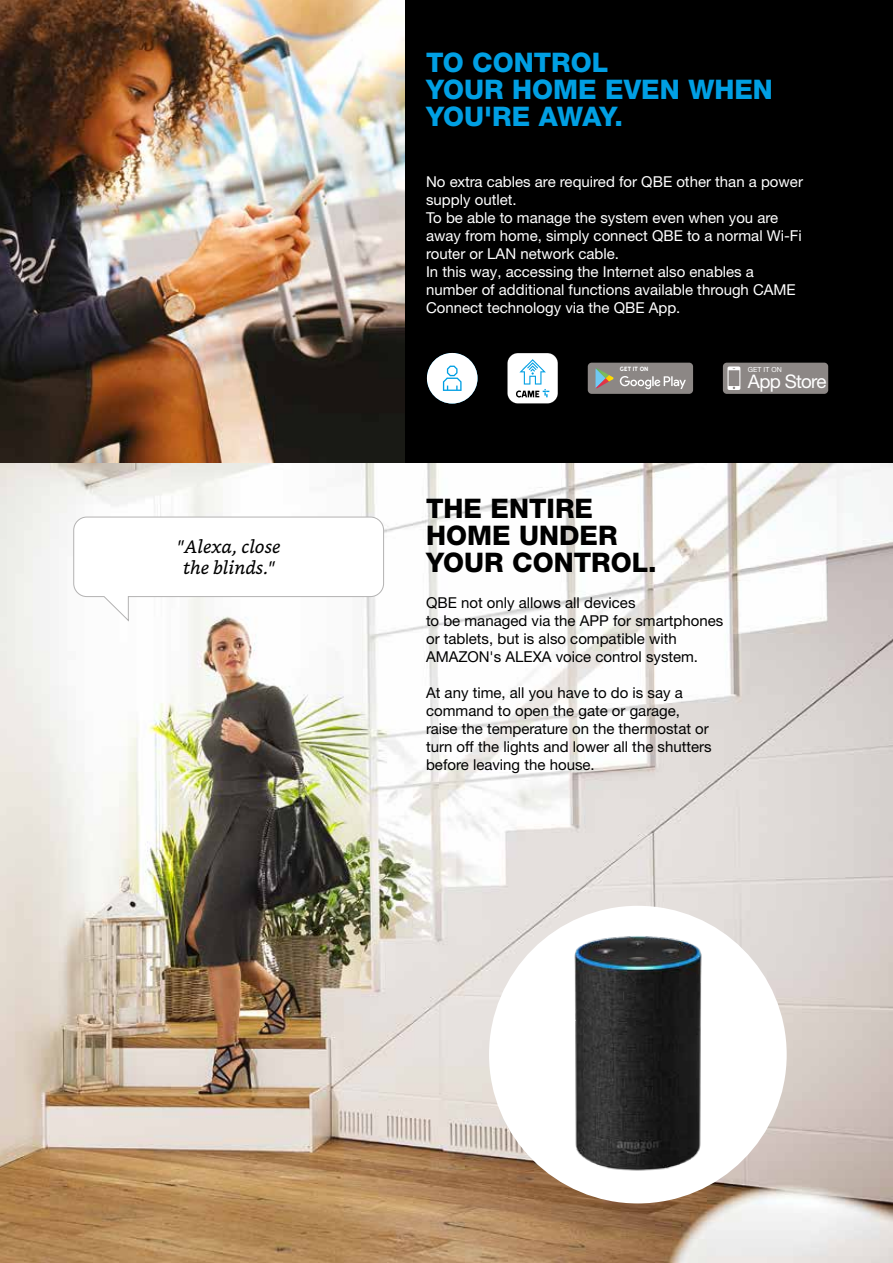
<style>
.page{position:relative;width:893px;height:1263px;background:#fff}
.page>*{position:absolute;margin:0;border:0;box-sizing:border-box;transform-origin:0 0}
.t1{font:800 27px/27px "Helvetica Neue LTW1 G";color:#009fe3}
.t2{font:800 27px/27px "Helvetica Neue LTW1 G";color:#000}
.t3{font:18.75px "Helvetica Neue LTW1 G";letter-spacing:-.04em;color:#fff}
.t4{font:italic 18px/21px "Bookerly";color:#000}
.t5{font:15px/18px "Helvetica Neue LTW1 G";color:#fff}
.t6{font:15px/18px "Helvetica Neue LTW1 G";color:#000}
.t7{font:7.05px "Came Type";letter-spacing:-.025em;color:#fff}
.t8{font:7.05px "Helvetica Neue LTW1 G";color:#fff}
</style>
<div class="page">
<div style="left:404px;top:0;width:489px;height:463px;background:#000"></div>
<img style="left:0;top:0;width:405px;height:463px">
<div style="left:588px;top:363px;width:105px;height:31px;background:#8c8785;border-radius:4px"></div>
<svg style="left:620px;top:376px;width:66px;height:13px"></svg>
<svg style="left:596px;top:368px;width:18px;height:20px"></svg>
<div style="left:723px;top:363px;width:105px;height:31px;background:#8c8785;border-radius:4px"></div>
<svg style="left:727px;top:366px;width:13px;height:24px"></svg>
<div style="left:427px;top:353px;width:50px;height:51px;background:#fff;border-radius:50%"></div>
<svg style="left:443px;top:366px;width:19px;height:25px"></svg>
<svg style="left:507px;top:353px;width:51px;height:51px;background:#d5dfe3"></svg>
<img style="left:0;top:463px;width:893px;height:800px">
<svg style="left:73px;top:516px;width:311px;height:106px"></svg>
<img style="left:489px;top:906px;width:298px;height:297px;border-radius:148px">
<p class="t4" style="left:178px;top:536px;width:105px">"Alexa, close the blinds."</p>
<h1 class="t1" style="left:426px;top:49px;width:348px">TO CONTROL<br>YOUR HOME EVEN WHEN<br>YOU'RE AWAY.</h1>
<p class="t5" style="left:426px;top:173px;width:378px">No extra cables are required for QBE other than a power supply outlet.<br>To be able to manage the system even when you are away from home, simply connect QBE to a normal Wi-Fi router or LAN network cable.<br>In this way, accessing the Internet also enables a number of additional functions available through CAME Connect technology via the QBE App.</p>
<p class="t7" style="left:620px;top:365px;width:30px">GET IT ON</p>
<p class="t8" style="left:748px;top:365px;width:35px">GET IT ON</p>
<p class="t3" style="left:748px;top:370px;width:80px">App Store</p>
<h1 class="t2" style="left:426px;top:495px;width:232px">THE ENTIRE<br>HOME UNDER<br>YOUR CONTROL.</h1>
<p class="t6" style="left:426px;top:594px;width:299px">QBE not only allows all devices<br>to be managed via the APP for smartphones or tablets, but is also compatible with AMAZON's ALEXA voice control system.</p>
<p class="t6" style="left:426px;top:684px;width:287px">At any time, all you have to do is say a command to open the gate or garage, raise the temperature on the thermostat or turn off the lights and lower all the shutters before leaving the house.</p>
</div>
